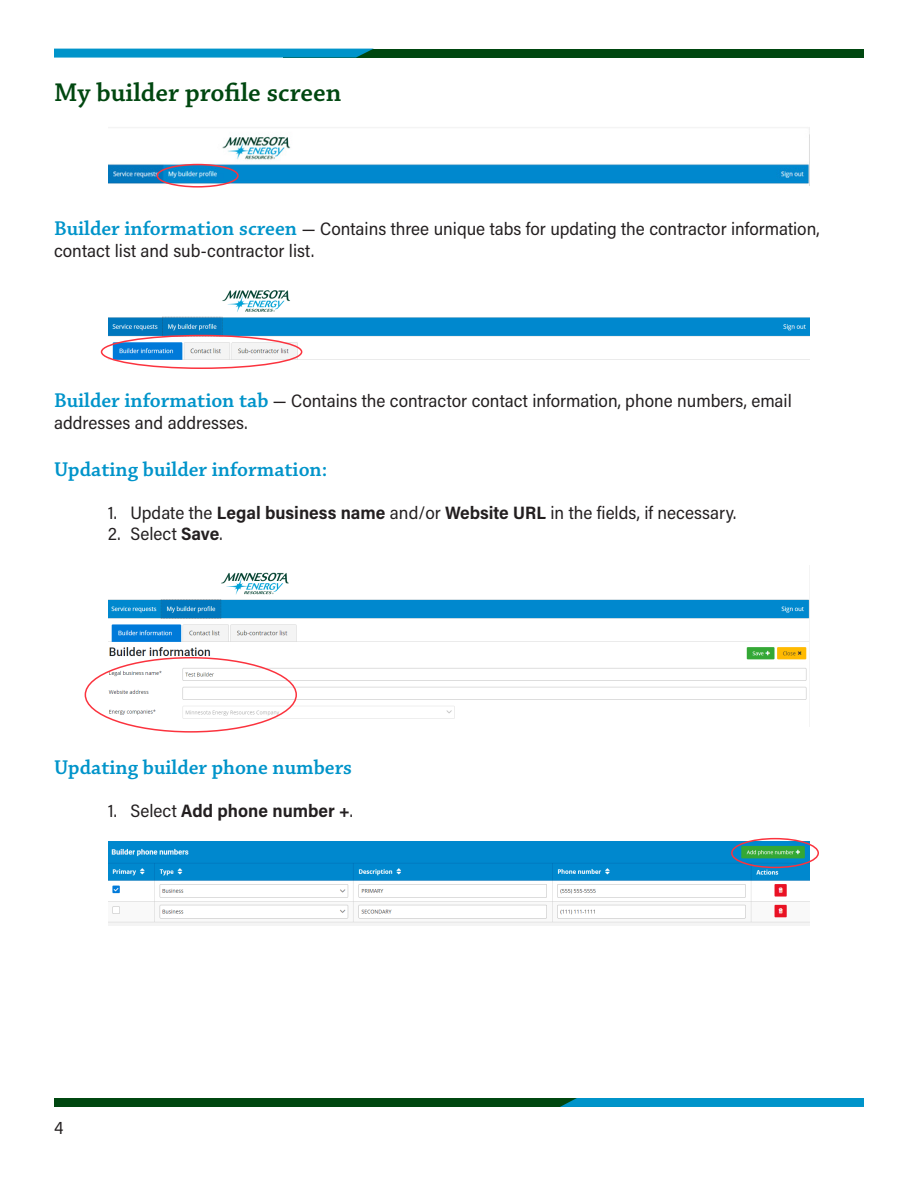
<style>
.page{position:relative;width:918px;height:1188px;background:#fff}
.page>*{position:absolute;margin:0;border:0;box-sizing:border-box;transform-origin:0 0}
.Headings{font:600 27px "Chaparral Pro";color:#004710}
.t1{font:600 21px "Chaparral Pro";color:#0094ca}
.t2{font:18px/21.6px "Acumin Pro Semi Cond";color:#231f20}
.t3{font:700 18px "Acumin Pro Semi Cond";color:#231f20}
.s1{font-family:"Chaparral Pro";font-weight:600;font-size:21px;color:#0094ca}
.s2{font-weight:700}
.s3{font-weight:400}
</style>
<div class="page">
<div style="left:284px;top:49px;width:580px;height:9px;background:#004710"></div>
<svg style="left:54px;top:49px;width:319px;height:9px"></svg>
<div style="left:54px;top:1098px;width:596px;height:9px;background:#004710"></div>
<div style="left:560px;top:1098px;width:304px;height:9px;background:#0094ca"></div>
<img style="left:108px;top:127px;width:702px;height:58px">
<img style="left:108px;top:290px;width:702px;height:70px">
<img style="left:108px;top:566px;width:702px;height:161px">
<img style="left:108px;top:842px;width:702px;height:83px">
<div style="left:731px;top:838px;width:88px;height:30px;border:2px solid #fb333e;border-radius:50%"></div>
<div style="left:157px;top:164px;width:82px;height:24px;border:2px solid #fb333e;border-radius:50%"></div>
<div style="left:101px;top:335px;width:201px;height:34px;border:2px solid #fb333e;border-radius:50%"></div>
<div style="left:85px;top:657px;width:212px;height:76px;border:2px solid #fb333e;border-radius:50%"></div>
<p class="Headings" style="left:54px;top:77px;width:289px">My builder profile screen</p>
<p class="t2" style="left:54px;top:218px;width:767px"><span class="s1">Builder information screen</span> — Contains three unique tabs for updating the contractor information, contact list and sub-contractor list.</p>
<p class="t2" style="left:54px;top:389px;width:739px"><span class="s1">Builder information tab</span> — Contains the contractor contact information, phone numbers, email addresses and addresses.</p>
<p class="t1" style="left:54px;top:457px;width:275px">Updating builder information:</p>
<p class="t2" style="left:108px;top:501px;width:630px">1. Update the <span class="s2">Legal business name</span> and/or <span class="s2">Website URL</span> in the fields, if necessary.</p>
<p class="t2" style="left:108px;top:523px;width:116px">2. Select <span class="s2">Save</span>.</p>
<p class="t1" style="left:54px;top:755px;width:300px">Updating builder phone numbers</p>
<p class="t3" style="left:108px;top:798px;width:246px"><span class="s3">1. Select</span> Add phone number +<span class="s3">.</span></p>
<p class="t2" style="left:54px;top:1116px;width:11px">4</p>
</div>
